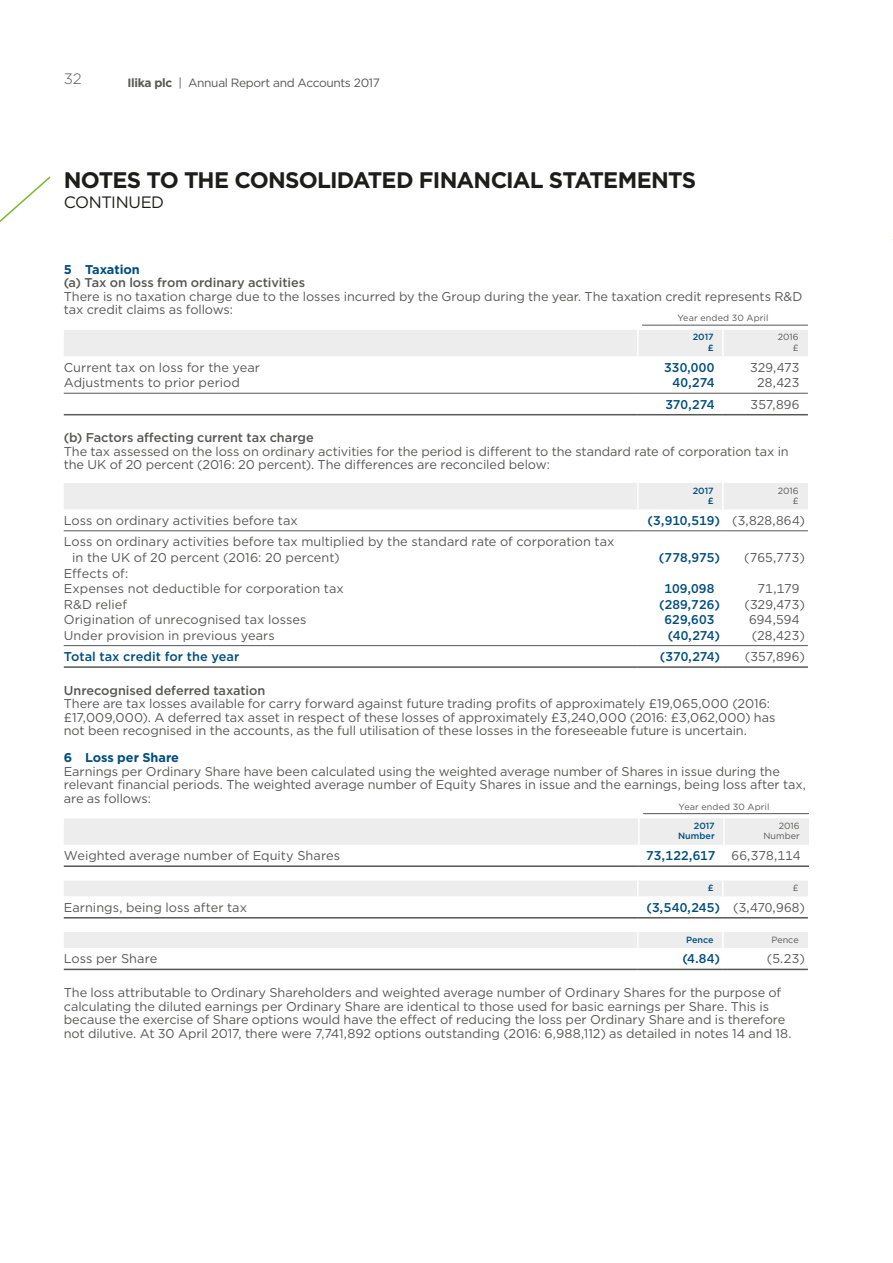
<style>
.page{position:relative;width:893px;height:1263px;background:#fff}
.page>*{position:absolute;margin:0;border:0;box-sizing:border-box;transform-origin:0 0}
.MainheadLevel1{font:700 22.5px "Gotham";letter-spacing:-.035em;color:#1d1d1b}
.MainheadLevel2{font:16.5px "Gotham";letter-spacing:-.03em;color:#1d1d1b}
.t1{font:300 15px "Gotham";color:#575756}
.BodyText{font:12.75px/13.5px "Gotham";letter-spacing:-.005em;color:#575756}
.TableText{font:12.75px/15.8px "Gotham";letter-spacing:.005em;color:#575756}
.TableTextFiguresOpen{font:500 12.75px "Gotham";letter-spacing:.005em;color:#004d7e}
.TableTextFiguresOpen-2{font:12.75px "Gotham";letter-spacing:.005em;color:#575756}
.SubheadLevel3{font:500 12.75px "Gotham";letter-spacing:-.005em;color:#575756}
.TableText-2{font:500 12.75px "Gotham";letter-spacing:.005em;color:#004d7e}
.SubheadLevel1{font:700 12.75px "Gotham";letter-spacing:-.005em;color:#004d7e}
.t2{font:12px "Gotham";letter-spacing:-.03em;color:#575756}
.TableHeadCentred{font:9px "Gotham";letter-spacing:.02em;color:#575756}
.TableHeadFigures{font:500 9px "Gotham";letter-spacing:.005em;color:#004d7e}
.TableHeadFigures-2{font:9px "Gotham";letter-spacing:.005em;color:#575756}
.s1{font-weight:700}
</style>
<div class="page">
<svg style="left:0;top:176px;width:51px;height:47px"></svg>
<div style="left:64px;top:330px;width:744px;height:26px;background:#ededed"></div>
<hr style="left:722px;top:330px;width:2px;height:26px;background:#fff">
<hr style="left:637px;top:330px;width:2px;height:26px;background:#fff">
<hr style="left:64px;top:393px;width:574px;height:1px;background:#575756">
<hr style="left:638px;top:393px;width:85px;height:1px;background:#575756">
<hr style="left:723px;top:393px;width:85px;height:1px;background:#575756">
<hr style="left:64px;top:414px;width:574px;height:1px;background:#575756">
<hr style="left:638px;top:414px;width:85px;height:1px;background:#575756">
<hr style="left:723px;top:414px;width:85px;height:1px;background:#575756">
<hr style="left:642px;top:325px;width:166px;height:1px;background:#575756">
<div style="left:64px;top:483px;width:744px;height:26px;background:#ededed"></div>
<hr style="left:64px;top:530px;width:574px;height:1px;background:#575756">
<hr style="left:638px;top:530px;width:85px;height:1px;background:#575756">
<hr style="left:723px;top:530px;width:85px;height:1px;background:#575756">
<hr style="left:64px;top:645px;width:574px;height:1px;background:#575756">
<hr style="left:638px;top:645px;width:85px;height:1px;background:#575756">
<hr style="left:723px;top:645px;width:85px;height:1px;background:#575756">
<hr style="left:64px;top:666px;width:574px;height:2px;background:#575756">
<hr style="left:638px;top:666px;width:85px;height:2px;background:#575756">
<hr style="left:723px;top:666px;width:85px;height:2px;background:#575756">
<hr style="left:637px;top:483px;width:2px;height:26px;background:#fff">
<hr style="left:722px;top:483px;width:2px;height:26px;background:#fff">
<div style="left:64px;top:818px;width:745px;height:27px;background:#ededed"></div>
<hr style="left:723px;top:818px;width:2px;height:27px;background:#fff">
<hr style="left:638px;top:818px;width:2px;height:27px;background:#fff">
<hr style="left:64px;top:865px;width:575px;height:2px;background:#575756">
<hr style="left:639px;top:865px;width:85px;height:2px;background:#575756">
<hr style="left:724px;top:865px;width:85px;height:2px;background:#575756">
<hr style="left:643px;top:813px;width:166px;height:1px;background:#575756">
<hr style="left:64px;top:917px;width:574px;height:1px;background:#575756">
<hr style="left:638px;top:917px;width:85px;height:1px;background:#575756">
<hr style="left:723px;top:917px;width:85px;height:1px;background:#575756">
<div style="left:64px;top:881px;width:744px;height:15px;background:#ededed"></div>
<hr style="left:64px;top:969px;width:574px;height:1px;background:#575756">
<div style="left:64px;top:932px;width:744px;height:16px;background:#ededed"></div>
<hr style="left:638px;top:969px;width:85px;height:1px;background:#575756">
<hr style="left:723px;top:969px;width:85px;height:1px;background:#575756">
<p class="t1" style="left:64px;top:69px;width:19px">32</p>
<p class="t2" style="left:128px;top:75px;width:254px"><span class="s1">Ilika plc</span> | Annual Report and Accounts 2017</p>
<h1 class="MainheadLevel1" style="left:64px;top:165px;width:634px">NOTES TO THE CONSOLIDATED FINANCIAL STATEMENTS</h1>
<p class="MainheadLevel2" style="left:64px;top:191px;width:102px">CONTINUED</p>
<p class="SubheadLevel1" style="left:64px;top:261px;width:78px">5 Taxation</p>
<p class="SubheadLevel3" style="left:64px;top:274px;width:243px">(a) Tax on loss from ordinary activities</p>
<p class="BodyText" style="left:64px;top:289px;width:740px">There is no taxation charge due to the losses incurred by the Group during the year. The taxation credit represents R&amp;D tax credit claims as follows:</p>
<p class="TableHeadCentred" style="left:677px;top:312px;width:92px">Year ended 30 April</p>
<p class="TableHeadFigures" style="left:693px;top:331px;width:22px">2017</p>
<p class="TableHeadFigures" style="left:708px;top:342px;width:7px">£</p>
<p class="TableHeadFigures-2" style="left:778px;top:331px;width:23px">2016</p>
<p class="TableHeadFigures-2" style="left:793px;top:342px;width:7px">£</p>
<p class="TableText" style="left:64px;top:359px;width:198px">Current tax on loss for the year</p>
<p class="TableTextFiguresOpen" style="left:664px;top:359px;width:52px">330,000</p>
<p class="TableTextFiguresOpen-2" style="left:750px;top:359px;width:51px">329,473</p>
<p class="TableText" style="left:64px;top:375px;width:178px">Adjustments to prior period</p>
<p class="TableTextFiguresOpen" style="left:672px;top:374px;width:43px">40,274</p>
<p class="TableTextFiguresOpen-2" style="left:757px;top:375px;width:44px">28,423</p>
<p class="TableTextFiguresOpen" style="left:665px;top:396px;width:51px">370,274</p>
<p class="TableTextFiguresOpen-2" style="left:751px;top:396px;width:50px">357,896</p>
<p class="SubheadLevel3" style="left:64px;top:430px;width:251px">(b) Factors affecting current tax charge</p>
<p class="BodyText" style="left:64px;top:444px;width:726px">The tax assessed on the loss on ordinary activities for the period is different to the standard rate of corporation tax in the UK of 20 percent (2016: 20 percent). The differences are reconciled below:</p>
<p class="TableHeadFigures" style="left:693px;top:484px;width:22px">2017</p>
<p class="TableHeadFigures" style="left:708px;top:495px;width:7px">£</p>
<p class="TableHeadFigures-2" style="left:778px;top:485px;width:23px">2016</p>
<p class="TableHeadFigures-2" style="left:793px;top:495px;width:7px">£</p>
<p class="TableText" style="left:64px;top:512px;width:236px">Loss on ordinary activities before tax</p>
<p class="TableTextFiguresOpen" style="left:648px;top:512px;width:74px">(3,910,519)</p>
<p class="TableTextFiguresOpen-2" style="left:732px;top:512px;width:74px">(3,828,864)</p>
<p class="TableText" style="left:72px;top:534px;width:544px;text-indent:-9px">Loss on ordinary activities before tax multiplied by the standard rate of corporation tax in the UK of 20 percent (2016: 20 percent)</p>
<p class="TableTextFiguresOpen" style="left:659px;top:549px;width:63px">(778,975)</p>
<p class="TableTextFiguresOpen-2" style="left:744px;top:549px;width:62px">(765,773)</p>
<p class="TableText" style="left:64px;top:565px;width:66px">Effects of:</p>
<p class="TableText" style="left:64px;top:580px;width:281px">Expenses not deductible for corporation tax</p>
<p class="TableTextFiguresOpen" style="left:664px;top:580px;width:51px">109,098</p>
<p class="TableTextFiguresOpen-2" style="left:758px;top:580px;width:43px">71,179</p>
<p class="TableText" style="left:64px;top:596px;width:65px">R&amp;D relief</p>
<p class="TableTextFiguresOpen" style="left:659px;top:596px;width:62px">(289,726)</p>
<p class="TableTextFiguresOpen-2" style="left:744px;top:596px;width:62px">(329,473)</p>
<p class="TableText" style="left:64px;top:611px;width:244px">Origination of unrecognised tax losses</p>
<p class="TableTextFiguresOpen" style="left:665px;top:611px;width:51px">629,603</p>
<p class="TableTextFiguresOpen-2" style="left:749px;top:611px;width:52px">694,594</p>
<p class="TableText" style="left:64px;top:627px;width:212px">Under provision in previous years</p>
<p class="TableTextFiguresOpen" style="left:668px;top:627px;width:54px">(40,274)</p>
<p class="TableTextFiguresOpen-2" style="left:752px;top:627px;width:55px">(28,423)</p>
<p class="TableText-2" style="left:64px;top:648px;width:177px">Total tax credit for the year</p>
<p class="TableTextFiguresOpen" style="left:660px;top:648px;width:62px">(370,274)</p>
<p class="TableTextFiguresOpen-2" style="left:745px;top:648px;width:62px">(357,896)</p>
<p class="SubheadLevel3" style="left:64px;top:682px;width:203px">Unrecognised deferred taxation</p>
<p class="BodyText" style="left:64px;top:697px;width:713px">There are tax losses available for carry forward against future trading profits of approximately £19,065,000 (2016: £17,009,000). A deferred tax asset in respect of these losses of approximately £3,240,000 (2016: £3,062,000) has not been recognised in the accounts, as the full utilisation of these losses in the foreseeable future is uncertain.</p>
<p class="SubheadLevel1" style="left:64px;top:749px;width:117px">6 Loss per Share</p>
<p class="BodyText" style="left:64px;top:764px;width:744px">Earnings per Ordinary Share have been calculated using the weighted average number of Shares in issue during the relevant financial periods. The weighted average number of Equity Shares in issue and the earnings, being loss after tax, are as follows:</p>
<p class="TableHeadCentred" style="left:678px;top:801px;width:92px">Year ended 30 April</p>
<p class="TableHeadFigures" style="left:694px;top:820px;width:22px">2017</p>
<p class="TableHeadFigures" style="left:678px;top:830px;width:38px">Number</p>
<p class="TableHeadFigures-2" style="left:779px;top:820px;width:23px">2016</p>
<p class="TableHeadFigures-2" style="left:763px;top:830px;width:38px">Number</p>
<p class="TableText" style="left:64px;top:847px;width:278px">Weighted average number of Equity Shares</p>
<p class="TableTextFiguresOpen" style="left:646px;top:847px;width:71px">73,122,617</p>
<p class="TableTextFiguresOpen-2" style="left:731px;top:847px;width:70px">66,378,114</p>
<p class="TableHeadFigures" style="left:708px;top:882px;width:7px">£</p>
<p class="TableHeadFigures-2" style="left:793px;top:882px;width:7px">£</p>
<p class="TableText" style="left:64px;top:899px;width:185px">Earnings, being loss after tax</p>
<p class="TableTextFiguresOpen" style="left:646px;top:899px;width:75px">(3,540,245)</p>
<p class="TableTextFiguresOpen-2" style="left:733px;top:899px;width:73px">(3,470,968)</p>
<p class="TableHeadFigures" style="left:686px;top:933px;width:29px">Pence</p>
<p class="TableHeadFigures-2" style="left:771px;top:934px;width:29px">Pence</p>
<p class="TableText" style="left:64px;top:951px;width:95px">Loss per Share</p>
<p class="TableTextFiguresOpen" style="left:682px;top:950px;width:39px">(4.84)</p>
<p class="TableTextFiguresOpen-2" style="left:767px;top:951px;width:40px">(5.23)</p>
<p class="BodyText" style="left:64px;top:985px;width:729px">The loss attributable to Ordinary Shareholders and weighted average number of Ordinary Shares for the purpose of calculating the diluted earnings per Ordinary Share are identical to those used for basic earnings per Share. This is because the exercise of Share options would have the effect of reducing the loss per Ordinary Share and is therefore not dilutive. At 30 April 2017, there were 7,741,892 options outstanding (2016: 6,988,112) as detailed in notes 14 and 18.</p>
</div>
